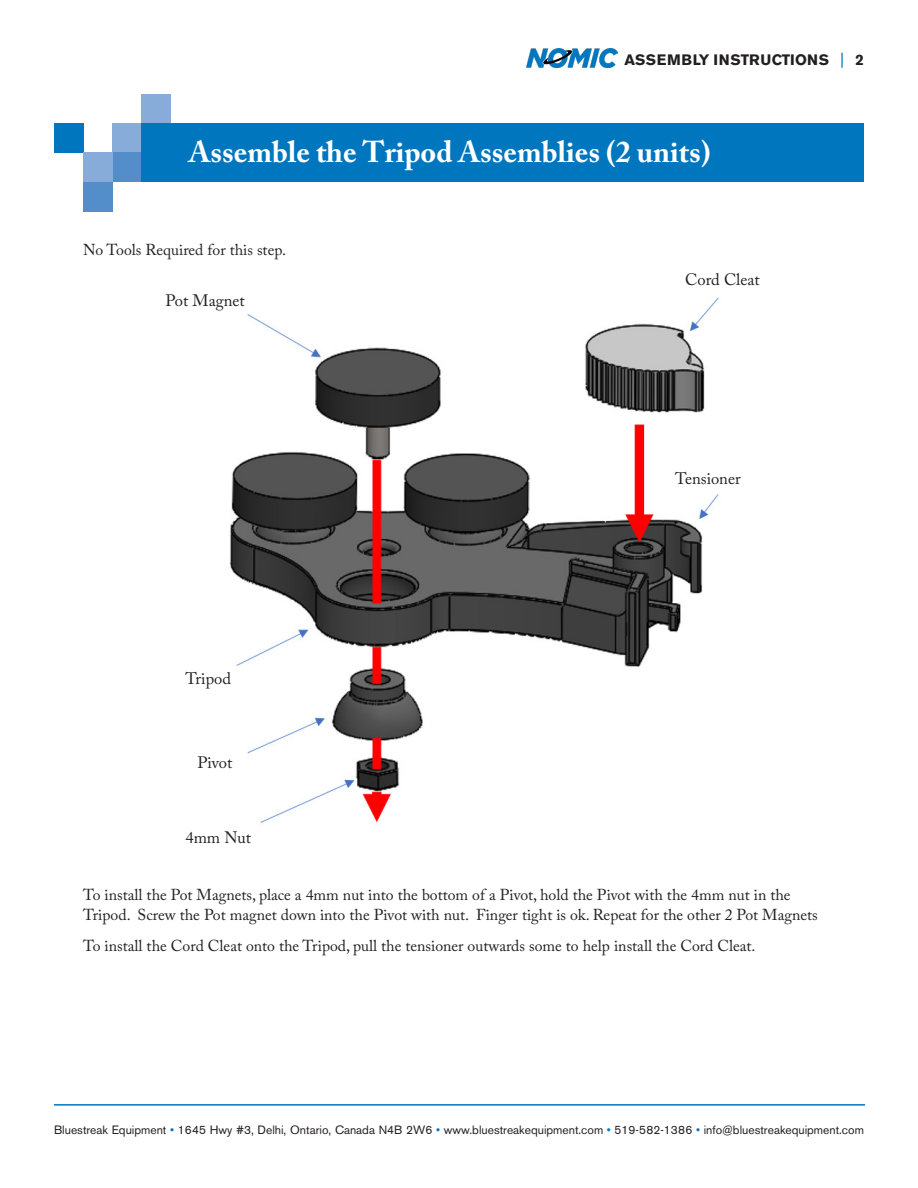
<style>
.page{position:relative;width:918px;height:1188px;background:#fff}
.page>*{position:absolute;margin:0;border:0;box-sizing:border-box;transform-origin:0 0}
.t1{font:700 30px "Adobe Caslon Pro";color:#fff}
.body{font:16.5px "Adobe Caslon Pro";color:#231f20}
.body-2{font:15.75px/20.2px "Adobe Caslon Pro";color:#231f20}
.t2{font:700 15px "Akzidenz Grotesk BE";letter-spacing:.02em;color:#231f20}
.t3{font:12px "Akzidenz Grotesk BE";color:#231f20}
.s1{font-weight:400;color:#0076be}
.s2{color:#0076be}
</style>
<div class="page">
<hr style="left:54px;top:1104px;width:811px;height:2px;background:#0076be">
<img style="left:526px;top:48px;width:92px;height:19px">
<div style="left:54px;top:124px;width:29px;height:29px;background:#0076be"></div>
<div style="left:112px;top:124px;width:30px;height:29px;background:#88acd9"></div>
<div style="left:112px;top:153px;width:30px;height:29px;background:#538dca"></div>
<div style="left:83px;top:153px;width:29px;height:29px;background:#88acd9"></div>
<div style="left:83px;top:182px;width:29px;height:29px;background:#538dca"></div>
<div style="left:142px;top:94px;width:29px;height:30px;background:#88acd9"></div>
<div style="left:142px;top:124px;width:722px;height:58px;background:#0076be"></div>
<img style="left:229px;top:297px;width:490px;height:526px">
<p class="t2" style="left:625px;top:51px;width:241px">ASSEMBLY INSTRUCTIONS <span class="s1">|</span> 2</p>
<p class="t1" style="left:189px;top:134px;width:523px">Assemble the Tripod Assemblies (2 units)</p>
<p class="body-2" style="left:83px;top:239px;width:204px">No Tools Required for this step.</p>
<p class="body" style="left:166px;top:291px;width:81px">Pot Magnet</p>
<p class="body" style="left:185px;top:668px;width:47px">Tripod</p>
<p class="body" style="left:197px;top:752px;width:37px">Pivot</p>
<p class="body" style="left:185px;top:827px;width:67px">4mm Nut</p>
<p class="body" style="left:685px;top:270px;width:76px">Cord Cleat</p>
<p class="body" style="left:675px;top:468px;width:67px">Tensioner</p>
<p class="body-2" style="left:83px;top:884px;width:736px">To install the Pot Magnets, place a 4mm nut into the bottom of a Pivot, hold the Pivot with the 4mm nut in the<br>Tripod. Screw the Pot magnet down into the Pivot with nut. Finger tight is ok. Repeat for the other 2 Pot Magnets</p>
<p class="body-2" style="left:83px;top:935px;width:674px">To install the Cord Cleat onto the Tripod, pull the tensioner outwards some to help install the Cord Cleat.</p>
<p class="t3" style="left:54px;top:1123px;width:812px">Bluestreak Equipment <span class="s2">•</span> 1645 Hwy #3, Delhi, Ontario, Canada N4B 2W6 <span class="s2">•</span> www.bluestreakequipment.com <span class="s2">•</span> 519-582-1386 <span class="s2">•</span> info@bluestreakequipment.com</p>
</div>
